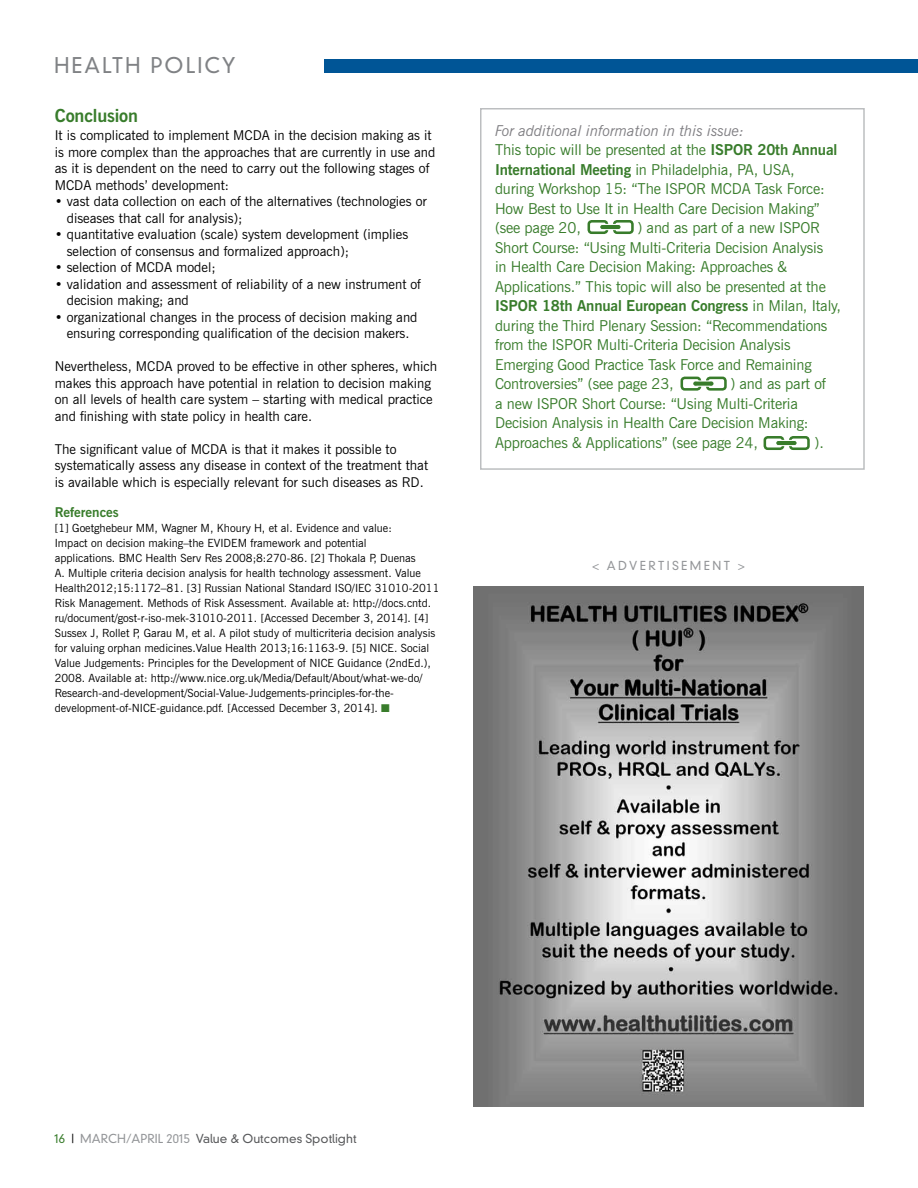
<style>
.page{position:relative;width:918px;height:1188px;background:#fff}
.page>*{position:absolute;margin:0;border:0;box-sizing:border-box;transform-origin:0 0}
.t1{font:300 21px "DIN Neuzeit Grotesk";letter-spacing:.1em;color:#808285}
.t2{font:700 18px "News Gothic BT";letter-spacing:-.01em;color:#387c2b}
.t3{font:15px/19.5px "News Gothic BT";letter-spacing:-.01em;color:#387c2b}
.t4{font:13.5px/16.5px "News Gothic BT";color:#000}
.t5{font:700 13.5px "News Gothic BT";color:#387c2b}
.t6{font:300 12px "DIN Neuzeit Grotesk";color:#58595b}
.t7{font:300 12px "DIN Neuzeit Grotesk";letter-spacing:.2em;color:#939598}
.t8{font:11.25px/15px "News Gothic BT";color:#000}
.s1{color:#387c2b}
.s2{font-style:italic;color:#807f83}
.s3{font-weight:700}
.s4{color:#000}
.s5{color:#939598}
</style>
<div class="page">
<img style="left:473px;top:587px;width:391px;height:520px">
<div style="left:588px;top:220px;width:20px;height:14px;border:3px solid #387c2b;border-radius:3px"></div>
<div style="left:613px;top:220px;width:21px;height:14px;border:3px solid #387c2b;border-radius:3px"></div>
<svg style="left:603px;top:224px;width:15px;height:6px"></svg>
<svg style="left:600px;top:225px;width:4px;height:4px"></svg>
<svg style="left:616px;top:225px;width:5px;height:4px"></svg>
<div style="left:681px;top:377px;width:20px;height:14px;border:3px solid #387c2b;border-radius:3px"></div>
<div style="left:706px;top:377px;width:21px;height:14px;border:3px solid #387c2b;border-radius:3px"></div>
<div style="left:694px;top:380px;width:19px;height:7px;background:#387c2b;border:1px solid #fff"></div>
<svg style="left:693px;top:382px;width:4px;height:4px"></svg>
<svg style="left:709px;top:382px;width:5px;height:4px"></svg>
<div style="left:764px;top:436px;width:20px;height:14px;border:3px solid #387c2b;border-radius:3px"></div>
<div style="left:789px;top:436px;width:21px;height:14px;border:3px solid #387c2b;border-radius:3px"></div>
<svg style="left:779px;top:440px;width:15px;height:6px"></svg>
<svg style="left:776px;top:441px;width:4px;height:4px"></svg>
<svg style="left:792px;top:441px;width:5px;height:4px"></svg>
<div style="left:324px;top:59px;width:594px;height:14px;background:#005596"></div>
<div style="left:480px;top:108px;width:385px;height:362px;border:2px solid #bcbec0"></div>
<h1 class="t1" style="left:54px;top:52px;width:111px">HEALTH POLIC</h1>
<h1 class="t1" style="left:222px;top:52px;width:15px">Y</h1>
<h2 class="t2" style="left:55px;top:105px;width:85px">Conclusion</h2>
<p class="t4" style="left:55px;top:127px;width:382px">It is complicated to implement MCDA in the decision making as it is more complex than the approaches that are currently in use and as it is dependent on the need to carry out the following stages of MCDA methods’ development:</p>
<p class="t4" style="left:67px;top:193px;width:362px;text-indent:-12px">• vast data collection on each of the alternatives (technologies or diseases that call for analysis);</p>
<p class="t4" style="left:67px;top:226px;width:343px;text-indent:-12px">• quantitative evaluation (scale) system development (implies selection of consensus and formalized approach);</p>
<p class="t4" style="left:55px;top:259px;width:162px">• selection of MCDA model;</p>
<p class="t4" style="left:67px;top:276px;width:356px;text-indent:-12px">• validation and assessment of reliability of a new instrument of decision making; and</p>
<p class="t4" style="left:55px;top:309px;width:364px;text-align:center">• organizational changes in the process of decision making and ensuring corresponding qualification of the decision makers.</p>
<p class="t4" style="left:55px;top:358px;width:384px">Nevertheless, MCDA proved to be effective in other spheres, which makes this approach have potential in relation to decision making on all levels of health care system – starting with medical practice and finishing with state policy in health care.</p>
<p class="t4" style="left:55px;top:441px;width:375px">The significant value of MCDA is that it makes it possible to systematically assess any disease in context of the treatment that is available which is especially relevant for such diseases as RD.</p>
<p class="t5" style="left:55px;top:504px;width:66px">References</p>
<p class="t8" style="left:55px;top:520px;width:386px">[1] Goetghebeur MM, Wagner M, Khoury H, et al. Evidence and value:<br>Impact on decision making–the EVIDEM framework and potential<br>applications. BMC Health Serv Res 2008;8:270-86. [2] Thokala P, Duenas<br>A. Multiple criteria decision analysis for health technology assessment. Value Health2012;15:1172–81. [3] Russian National Standard ISO/IEC 31010-2011<br>Risk Management. Methods of Risk Assessment. Available at: http://docs.cntd. ru/document/gost-r-iso-mek-31010-2011. [Accessed December 3, 2014]. [4] Sussex J, Rollet P, Garau M, et al. A pilot study of multicriteria decision analysis for valuing orphan medicines.Value Health 2013;16:1163-9. [5] NICE. Social Value Judgements: Principles for the Development of NICE Guidance (2ndEd.), 2008. Available at: http://www.nice.org.uk/Media/Default/About/what-we-do/ Research-and-development/Social-Value-Judgements-principles-for-the&shy;development-of-NICE-guidance.pdf. [Accessed December 3, 2014]. <span class="s1">■</span></p>
<p class="t3" style="left:495px;top:121px;width:344px"><span class="s2">For additional information in this issue:<br></span>This topic will be presented at the <span class="s3">ISPOR 20th Annual International Meeting</span> in Philadelphia, PA, USA, during Workshop 15: “The ISPOR MCDA Task Force:<br>How Best to Use It in Health Care Decision Making” (see page 20,</p>
<p class="t3" style="left:495px;top:218px;width:347px;text-indent:142px">) and as part of a new ISPOR Short Course: “Using Multi-Criteria Decision Analysis<br>in Health Care Decision Making: Approaches &amp; Applications.” This topic will also be presented at the <span class="s3">ISPOR 18th Annual European Congress</span> in Milan, Italy, during the Third Plenary Session: “Recommendations from the ISPOR Multi-Criteria Decision Analysis Emerging Good Practice Task Force and Remaining Controversies” (see page 23,</p>
<p class="t3" style="left:495px;top:374px;width:333px;text-indent:235px">) and as part of a new ISPOR Short Course: “Using Multi-Criteria Decision Analysis in Health Care Decision Making:<br>Approaches &amp; Applications” (see page 24,</p>
<p class="t3" style="left:815px;top:433px;width:11px">).</p>
<p class="t7" style="left:592px;top:559px;width:155px">&lt; ADV ERTIS EM EN T &gt;</p>
<p class="t6" style="left:54px;top:1132px;width:304px"><span class="s1">16</span> <span class="s4">|</span> <span class="s5">MARCH/APRIL 2015</span> VALUE &amp; OUTCOMES SPOTLIGHT</p>
</div>
